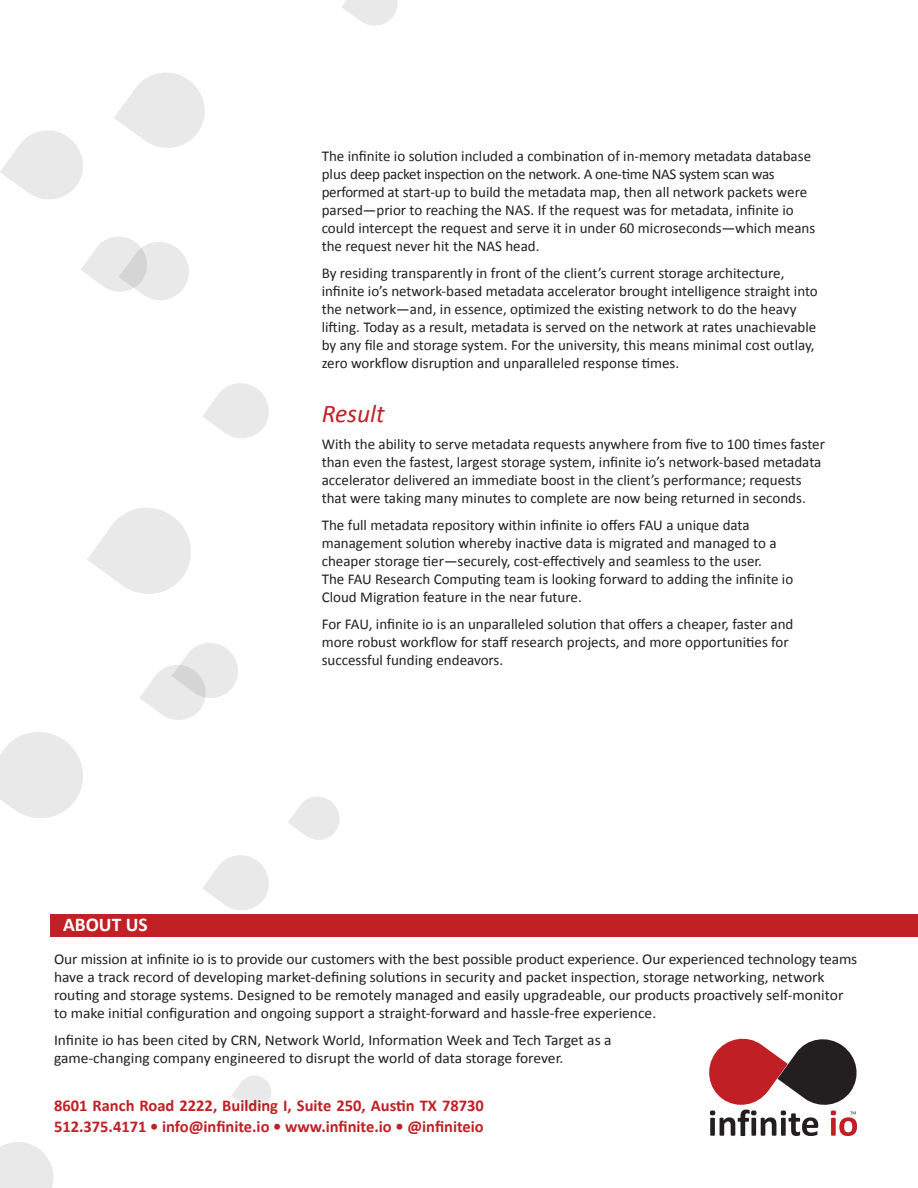
<style>
.page{position:relative;width:918px;height:1188px;background:#fff}
.page>*{position:absolute;margin:0;border:0;box-sizing:border-box;transform-origin:0 0}
.t1{font:italic 25.5px "Calibri";color:#c12025}
.t2{font:700 19.5px "Calibri";color:#fff}
.t3{font:700 16.5px "Calibri";color:#c12025}
.t4{font:15px/18px "Calibri";color:#231f20}
</style>
<div class="page">
<svg style="left:709px;top:1039px;width:148px;height:97px"></svg>
<svg style="left:0;top:732px;width:83px;height:86px"></svg>
<svg style="left:114px;top:73px;width:91px;height:75px"></svg>
<svg style="left:0;top:130px;width:83px;height:70px"></svg>
<svg style="left:0;top:1142px;width:54px;height:46px"></svg>
<svg style="left:288px;top:797px;width:52px;height:43px"></svg>
<svg style="left:87px;top:508px;width:104px;height:86px"></svg>
<svg style="left:342px;top:0;width:56px;height:26px"></svg>
<svg style="left:81px;top:237px;width:108px;height:63px"></svg>
<svg style="left:202px;top:383px;width:67px;height:55px"></svg>
<svg style="left:202px;top:855px;width:67px;height:55px"></svg>
<svg style="left:232px;top:1076px;width:39px;height:33px"></svg>
<svg style="left:140px;top:643px;width:98px;height:77px"></svg>
<div style="left:50px;top:914px;width:868px;height:23px;background:#c12025"></div>
<p class="t2" style="left:63px;top:913px;width:86px">ABOUT US</p>
<p class="t4" style="left:322px;top:146px;width:495px">The infinite io solution included a combination of in-memory metadata database plus deep packet inspection on the network. A one-time NAS system scan was performed at start-up to build the metadata map, then all network packets were parsed—prior to reaching the NAS. If the request was for metadata, infinite io could intercept the request and serve it in under 60 microseconds—which means the request never hit the NAS head.</p>
<p class="t4" style="left:322px;top:263px;width:498px">By residing transparently in front of the client’s current storage architecture, infinite io’s network-based metadata accelerator brought intelligence straight into the network—and, in essence, optimized the existing network to do the heavy lifting. Today as a result, metadata is served on the network at rates unachievable by any file and storage system. For the university, this means minimal cost outlay, zero workflow disruption and unparalleled response times.</p>
<p class="t1" style="left:322px;top:397px;width:64px">Result</p>
<p class="t4" style="left:322px;top:434px;width:505px">With the ability to serve metadata requests anywhere from five to 100 times faster than even the fastest, largest storage system, infinite io’s network-based metadata accelerator delivered an immediate boost in the client’s performance; requests that were taking many minutes to complete are now being returned in seconds.</p>
<p class="t4" style="left:322px;top:515px;width:473px">The full metadata repository within infinite io offers FAU a unique data management solution whereby inactive data is migrated and managed to a cheaper storage tier—securely, cost-effectively and seamless to the user.<br>The FAU Research Computing team is looking forward to adding the infinite io Cloud Migration feature in the near future.</p>
<p class="t4" style="left:322px;top:614px;width:473px">For FAU, infinite io is an unparalleled solution that offers a cheaper, faster and more robust workflow for staff research projects, and more opportunities for successful funding endeavors.</p>
<p class="t4" style="left:54px;top:949px;width:805px">Our mission at infinite io is to provide our customers with the best possible product experience. Our experienced technology teams have a track record of developing market-defining solutions in security and packet inspection, storage networking, network routing and storage systems. Designed to be remotely managed and easily upgradeable, our products proactively self-monitor to make initial configuration and ongoing support a straight-forward and hassle-free experience.</p>
<p class="t4" style="left:54px;top:1030px;width:559px">Infinite io has been cited by CRN, Network World, Information Week and Tech Target as a game-changing company engineered to disrupt the world of data storage forever.</p>
<p class="t3" style="left:54px;top:1095px;width:431px">8601 Ranch Road 2222, Building I, Suite 250, Austin TX 78730</p>
<p class="t3" style="left:54px;top:1116px;width:431px">512.375.4171 • info@infinite.io • www.infinite.io • @infiniteio</p>
</div>
